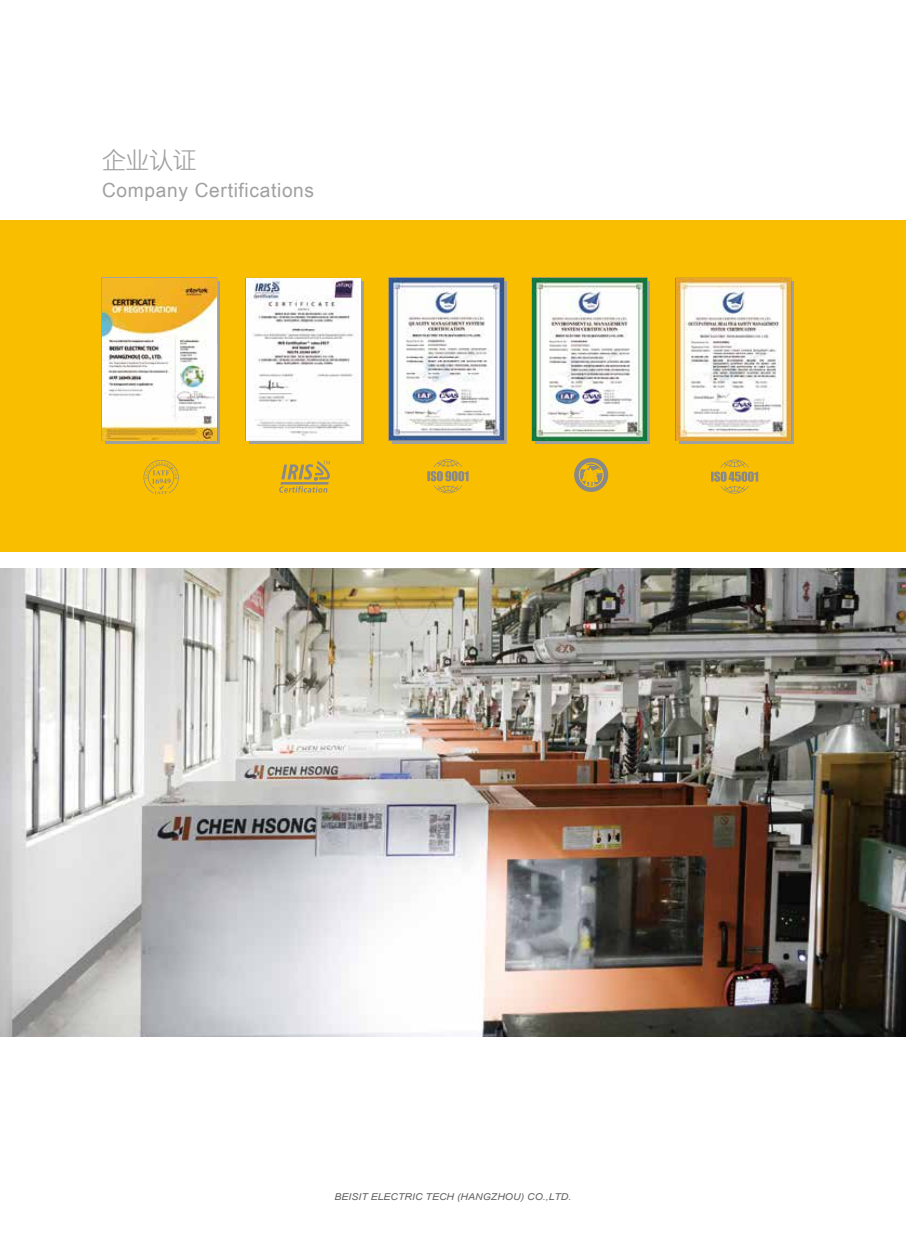
<style>
.page{position:relative;width:906px;height:1238px;background:#fff}
.page>*{position:absolute;margin:0;border:0;box-sizing:border-box;transform-origin:0 0}
.t1{font:24px "Tensentype Jia Li Xi Yuan J";color:#9fa0a0}
.t2{font:19.5px "Arial Narrow";letter-spacing:.03em;color:#9fa0a0;scale:1.2 1}
.t3{font:italic 9.45px "Arial";color:#656464;scale:1.11 1}
</style>
<div class="page">
<div style="left:0;top:220px;width:906px;height:332px;background:#fabe00"></div>
<div style="left:249px;top:281px;width:115px;height:163px;background:#9fa0a0"></div>
<svg style="left:245px;top:278px;width:116px;height:163px"></svg>
<img style="left:246px;top:278px;width:114px;height:162px">
<div style="left:105px;top:281px;width:115px;height:163px;background:#9fa0a0"></div>
<div style="left:101px;top:277px;width:117px;height:164px;border:1px solid #898989"></div>
<img style="left:102px;top:278px;width:114px;height:162px">
<div style="left:392px;top:281px;width:115px;height:163px;background:#9fa0a0"></div>
<div style="left:388px;top:277px;width:116px;height:164px;border:1px solid #898989"></div>
<img style="left:389px;top:278px;width:114px;height:162px">
<div style="left:535px;top:281px;width:115px;height:163px;background:linear-gradient(to right,#9d9f9f,#9c9d9d)"></div>
<div style="left:531px;top:277px;width:116px;height:164px;border:1px solid #898989"></div>
<img style="left:533px;top:278px;width:113px;height:162px">
<div style="left:679px;top:281px;width:115px;height:163px;background:#9fa0a0"></div>
<svg style="left:675px;top:278px;width:116px;height:163px"></svg>
<img style="left:676px;top:278px;width:114px;height:162px">
<svg style="left:144px;top:460px;width:35px;height:34px"></svg>
<svg style="left:279px;top:461px;width:51px;height:31px"></svg>
<svg style="left:574px;top:458px;width:34px;height:34px"></svg>
<svg style="left:427px;top:459px;width:41px;height:35px"></svg>
<svg style="left:711px;top:459px;width:47px;height:35px"></svg>
<img style="left:0;top:569px;width:906px;height:467px">
<h1 class="t1" style="left:102px;top:144px;width:96px">企业认证</h1>
<h2 class="t2" style="left:102px;top:176px;width:178px">Company Certifications</h2>
<p class="t3" style="left:334px;top:1190px;width:215px">BEISIT ELECTRIC TECH (HANGZHOU) CO.,LTD.</p>
</div>
